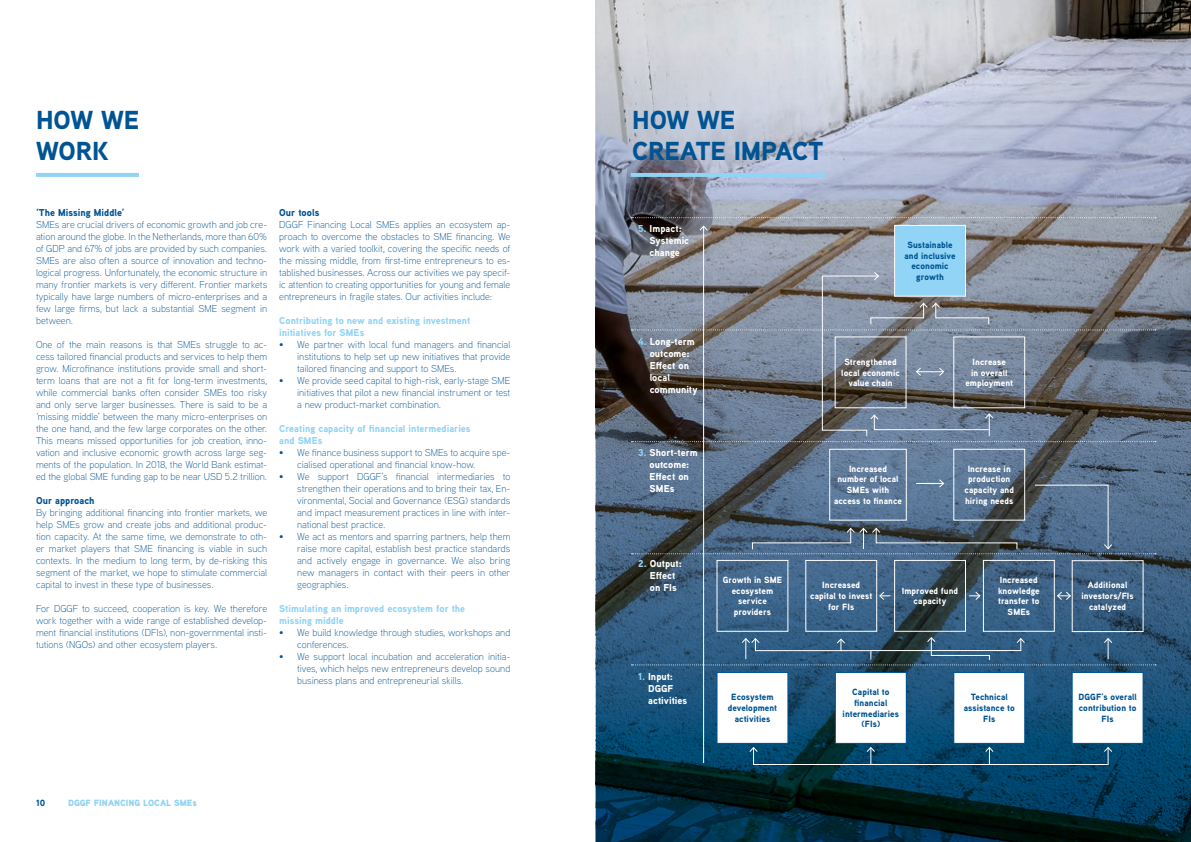
<style>
.page{position:relative;width:1191px;height:842px;background:#fff}
.page>*{position:absolute;margin:0;border:0;box-sizing:border-box;transform-origin:0 0}
.t1{font:900 26px/31.2px "Aaux Next";letter-spacing:-.005em;color:#005493}
.t2{font:300 10px/12px "Aaux Next";color:#005493;text-align:justify}
.t3{font:900 10px/12px "Aaux Next";color:#92d4f5}
.t4{font:900 10px/12px "Aaux Next";color:#fff}
.t5{font:900 10px "Aaux Next";color:#005493}
.t6{font:900 9px/10.8px "Aaux Next";letter-spacing:.005em;color:#fff;text-align:center}
.t7{font:900 9px/10.8px "Aaux Next";letter-spacing:.005em;color:#005493;text-align:center}
.t8{font:900 9px "Aaux Next";color:#92d4f5}
.s1{color:#92d4f5}
</style>
<div class="page">
<hr style="left:36px;top:173px;width:103px;height:4px;background:#92d4f5">
<img style="left:595px;top:0;width:596px;height:842px">
<img style="left:596px;top:36px;width:595px;height:806px">
<hr style="left:630px;top:173px;width:195px;height:4px;background:#92d4f5">
<svg style="left:631px;top:217px;width:525px;height:1px"></svg>
<div style="left:829px;top:449px;width:77px;height:72px;border:1px solid #fff"></div>
<div style="left:953px;top:449px;width:72px;height:72px;border:1px solid #fff"></div>
<div style="left:894px;top:225px;width:71px;height:71px;background:#92d4f5"></div>
<div style="left:894px;top:225px;width:72px;height:72px;border:1px solid #fff"></div>
<hr style="left:703px;top:226px;width:1px;height:537px;background:#fff">
<svg style="left:698px;top:225px;width:10px;height:7px"></svg>
<div style="left:805px;top:560px;width:72px;height:72px;border:1px solid #fff"></div>
<div style="left:716px;top:560px;width:72px;height:72px;border:1px solid #fff"></div>
<div style="left:717px;top:672px;width:71px;height:71px;background:#fff"></div>
<div style="left:716px;top:672px;width:72px;height:72px;border:1px solid #005493"></div>
<div style="left:835px;top:672px;width:71px;height:71px;background:#fff"></div>
<div style="left:835px;top:672px;width:71px;height:72px;border:1px solid #005493"></div>
<div style="left:953px;top:672px;width:71px;height:71px;background:#fff"></div>
<div style="left:953px;top:672px;width:72px;height:72px;border:1px solid #005493"></div>
<div style="left:1072px;top:672px;width:71px;height:71px;background:#fff"></div>
<div style="left:1071px;top:672px;width:72px;height:72px;border:1px solid #005493"></div>
<div style="left:894px;top:560px;width:72px;height:72px;border:1px solid #fff"></div>
<div style="left:983px;top:560px;width:71px;height:72px;border:1px solid #fff"></div>
<div style="left:1071px;top:560px;width:72px;height:72px;border:1px solid #fff"></div>
<svg style="left:878px;top:591px;width:12px;height:10px"></svg>
<svg style="left:969px;top:591px;width:12px;height:10px"></svg>
<svg style="left:1056px;top:591px;width:15px;height:10px"></svg>
<hr style="left:753px;top:764px;width:354px;height:1px;background:#fff">
<svg style="left:865px;top:746px;width:11px;height:18px"></svg>
<svg style="left:748px;top:746px;width:10px;height:19px"></svg>
<svg style="left:984px;top:746px;width:10px;height:18px"></svg>
<svg style="left:1103px;top:746px;width:10px;height:19px"></svg>
<svg style="left:631px;top:478px;width:525px;height:76px;background:#51667d"></svg>
<svg style="left:631px;top:636px;width:525px;height:29px;background:#355e80"></svg>
<svg style="left:631px;top:271px;width:525px;height:171px;background:#707884"></svg>
<h1 class="t1" style="left:36px;top:104px;width:105px">HOW WE<br>WORK</h1>
<h1 class="t1" style="left:632px;top:104px;width:193px">HOW WE<br>CREATE IMPACT</h1>
<p class="t5" style="left:36px;top:205px;width:90px">‘The Missing Middle’</p>
<p class="t2" style="left:36px;top:218px;width:233px">SMEs are crucial drivers of economic growth and job cre&shy;ation around the globe. In the Netherlands, more than 60% of GDP and 67% of jobs are provided by such companies.<br>SMEs are also often a source of innovation and techno&shy;logical progress. Unfortunately, the economic structure in many frontier markets is very different. Frontier markets typically have large numbers of micro-enterprises and a few large firms, but lack a substantial SME segment in between.</p>
<p class="t2" style="left:36px;top:338px;width:233px">One of the main reasons is that SMEs struggle to ac&shy;cess tailored financial products and services to help them grow. Microfinance institutions provide small and short&shy;term loans that are not a fit for long-term investments, while commercial banks often consider SMEs too risky and only serve larger businesses. There is said to be a ‘missing middle’ between the many micro-enterprises on the one hand, and the few large corporates on the other.<br>This means missed opportunities for job creation, inno&shy;vation and inclusive economic growth across large seg&shy;ments of the population. In 2018, the World Bank estimat&shy;ed the global SME funding gap to be near USD 5.2 trillion.</p>
<p class="t5" style="left:36px;top:493px;width:60px">Our approach</p>
<p class="t2" style="left:36px;top:506px;width:233px">By bringing additional financing into frontier markets, we help SMEs grow and create jobs and additional produc&shy;tion capacity. At the same time, we demonstrate to oth&shy;er market players that SME financing is viable in such contexts. In the medium to long term, by de-risking this segment of the market, we hope to stimulate commercial capital to invest in these type of businesses.</p>
<p class="t2" style="left:36px;top:602px;width:233px">For DGGF to succeed, cooperation is key. We therefore work together with a wide range of established develop&shy;ment financial institutions (DFIs), non-governmental insti&shy;tutions (NGOs) and other ecosystem players.</p>
<p class="t5" style="left:279px;top:205px;width:42px">Our tools</p>
<p class="t2" style="left:279px;top:218px;width:233px">DGGF Financing Local SMEs applies an ecosystem ap&shy;proach to overcome the obstacles to SME financing. We work with a varied toolkit, covering the specific needs of the missing middle, from first-time entrepreneurs to es&shy;tablished businesses. Across our activities we pay specif&shy;ic attention to creating opportunities for young and female entrepreneurs in fragile states. Our activities include:</p>
<p class="t3" style="left:279px;top:314px;width:193px">Contributing to new and existing investment initiatives for SMEs</p>
<p class="t2" style="left:297px;top:338px;width:215px;text-indent:-18px">• We partner with local fund managers and financial institutions to help set up new initiatives that provide tailored financing and support to SMEs.</p>
<p class="t2" style="left:297px;top:374px;width:215px;text-indent:-18px">• We provide seed capital to high-risk, early-stage SME initiatives that pilot a new financial instrument or test a new product-market combination.</p>
<p class="t3" style="left:279px;top:422px;width:193px">Creating capacity of financial intermediaries and SMEs</p>
<p class="t2" style="left:297px;top:446px;width:215px;text-indent:-18px">• We finance business support to SMEs to acquire spe&shy;cialised operational and financial know-how.</p>
<p class="t2" style="left:297px;top:470px;width:215px;text-indent:-18px">• We support DGGF’s financial intermediaries to strengthen their operations and to bring their tax, En&shy;vironmental, Social and Governance (ESG) standards and impact measurement practices in line with inter&shy;national best practice.</p>
<p class="t2" style="left:297px;top:530px;width:215px;text-indent:-18px">• We act as mentors and sparring partners, help them raise more capital, establish best practice standards and actively engage in governance. We also bring new managers in contact with their peers in other geographies.</p>
<p class="t3" style="left:279px;top:602px;width:187px">Stimulating an improved ecosystem for the missing middle</p>
<p class="t2" style="left:297px;top:626px;width:215px;text-indent:-18px">• We build knowledge through studies, workshops and conferences.</p>
<p class="t2" style="left:297px;top:650px;width:215px;text-indent:-18px">• We support local incubation and acceleration initia&shy;tives, which helps new entrepreneurs develop sound business plans and entrepreneurial skills.</p>
<p class="t7" style="left:36px;top:797px;width:11px">10</p>
<p class="t8" style="left:68px;top:796px;width:130px">DGGF FINANCING LOCAL SMEs</p>
<p class="t4" style="left:649px;top:223px;width:41px;text-indent:-12px"><span class="s1">5.</span> Impact:<br>Systemic change</p>
<p class="t4" style="left:649px;top:335px;width:49px;text-indent:-12px"><span class="s1">4.</span> Long-term outcome:<br>Effect on local community</p>
<p class="t4" style="left:649px;top:447px;width:50px;text-indent:-12px"><span class="s1">3.</span> Short-term outcome:<br>Effect on<br>SMEs</p>
<p class="t4" style="left:650px;top:558px;width:34px;text-indent:-12px"><span class="s1">2.</span> Output:<br>Effect on FIs</p>
<p class="t4" style="left:648px;top:670px;width:41px;text-indent:-10px"><span class="s1">1.</span> Input:<br>DGGF activities</p>
<p class="t7" style="left:904px;top:239px;width:53px">Sustainable and inclusive economic growth</p>
<p class="t6" style="left:841px;top:356px;width:60px">Strengthened local economic value chain</p>
<p class="t6" style="left:965px;top:356px;width:49px">Increase<br>in overall employment</p>
<p class="t6" style="left:722px;top:574px;width:61px">Growth in SME ecosystem service providers</p>
<p class="t6" style="left:834px;top:463px;width:69px">Increased number of local<br>SMEs with access to finance</p>
<p class="t6" style="left:964px;top:463px;width:51px">Increase in production capacity and hiring needs</p>
<p class="t6" style="left:810px;top:579px;width:64px">Increased capital to invest for FIs</p>
<p class="t6" style="left:901px;top:585px;width:58px">Improved fund capacity</p>
<p class="t6" style="left:998px;top:574px;width:43px">Increased knowledge transfer to<br>SMEs</p>
<p class="t6" style="left:1081px;top:580px;width:54px">Additional investors/FIs catalyzed</p>
<p class="t7" style="left:727px;top:692px;width:51px">Ecosystem development activities</p>
<p class="t7" style="left:842px;top:686px;width:58px">Capital to financial intermediaries (FIs)</p>
<p class="t7" style="left:963px;top:692px;width:53px">Technical assistance to<br>FIs</p>
<p class="t7" style="left:1078px;top:692px;width:60px">DGGF’s overall contribution to<br>FIs</p>
</div>
